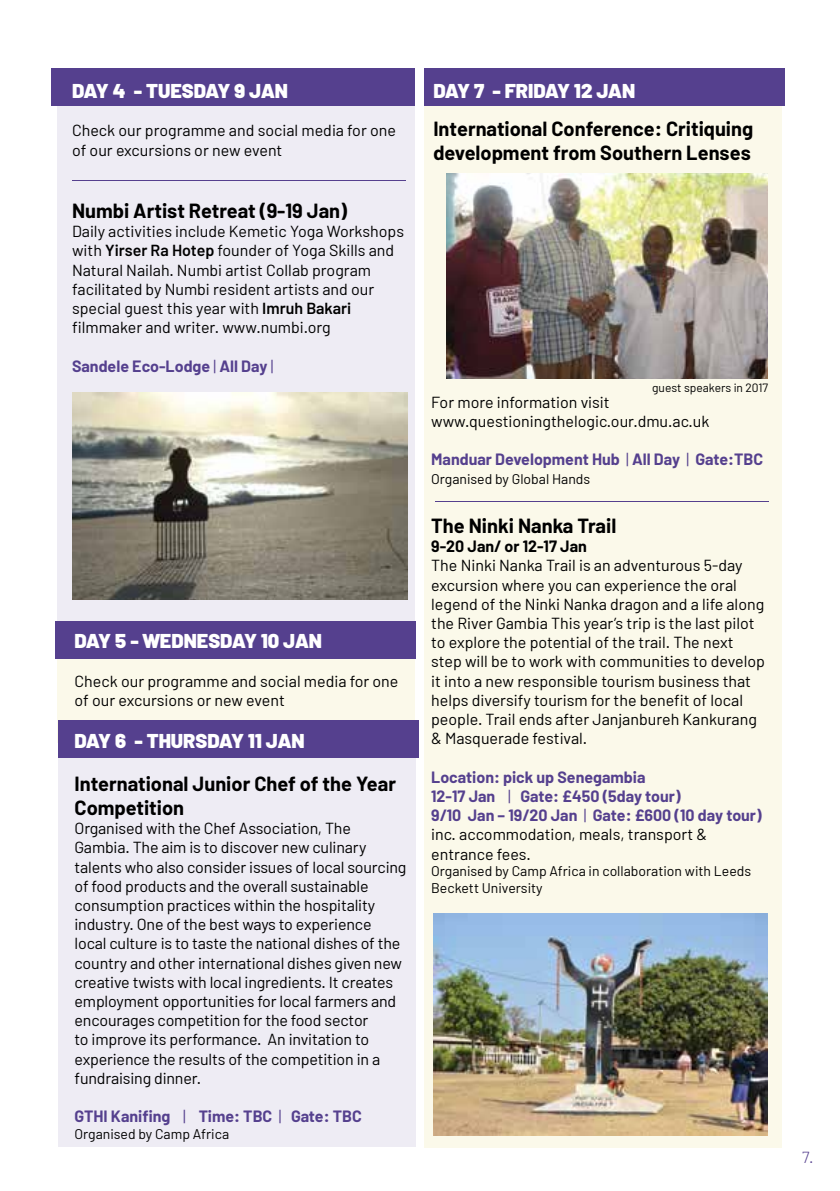
<style>
.page{position:relative;width:840px;height:1191px;background:#fff}
.page>*{position:absolute;margin:0;border:0;box-sizing:border-box;transform-origin:0 0}
.t1{font:700 20px/24px "Barlow";color:#000}
.t2{font:900 20px "Barlow";color:#fff}
.t3{font:16px/19.2px "Barlow";letter-spacing:-.005em;color:#000}
.t4{font:700 16px/19.2px "Barlow";color:#55408e}
.t5{font:700 16px "Barlow";color:#000}
.t6{font:300 16px "Barlow";color:#55408e}
.t7{font:14px/16.8px "Barlow";color:#000}
.t8{font:12px "Barlow";color:#000}
.s1{font-weight:600}
.s2{font-weight:400}
.s3{font-weight:400;color:#000}
</style>
<div class="page">
<div style="left:57px;top:87px;width:357px;height:545px;background:#eeecf4"></div>
<div style="left:424px;top:106px;width:358px;height:1041px;background:#fbf9ea"></div>
<div style="left:58px;top:733px;width:358px;height:414px;background:#eeecf4"></div>
<div style="left:57px;top:653px;width:357px;height:89px;background:#fbf9ea"></div>
<div style="left:55px;top:621px;width:361px;height:38px;background:#55408e"></div>
<div style="left:51px;top:68px;width:363px;height:38px;background:#55408e"></div>
<div style="left:58px;top:720px;width:360px;height:38px;background:#55408e"></div>
<hr style="left:72px;top:180px;width:333px;height:1px;background:#55408e">
<img style="left:446px;top:173px;width:321px;height:205px">
<div style="left:424px;top:68px;width:360px;height:38px;background:#55408e"></div>
<img style="left:433px;top:913px;width:334px;height:223px">
<hr style="left:435px;top:501px;width:333px;height:1px;background:#55408e">
<img style="left:72px;top:393px;width:336px;height:206px">
<p class="t2" style="left:72px;top:78px;width:217px">DAY 4 - TUESDAY 9 JAN</p>
<p class="t3" style="left:72px;top:121px;width:325px">Check our programme and social media for one of our excursions or new event</p>
<p class="t1" style="left:72px;top:199px;width:276px">Numbi Artist Retreat (9-19 Jan)</p>
<p class="t3" style="left:72px;top:221px;width:333px">Daily activities include Kemetic Yoga Workshops with <span class="s1">Yirser Ra Hotep</span> founder of Yoga Skills and Natural Nailah. Numbi artist Collab program facilitated by Numbi resident artists and our special guest this year with <span class="s1">Imruh Bakari </span>filmmaker and writer. www.numbi.org</p>
<p class="t4" style="left:72px;top:356px;width:203px">Sandele Eco-Lodge <span class="s2">|</span> All Day <span class="s2">|</span></p>
<p class="t2" style="left:74px;top:628px;width:249px">DAY 5 - WEDNESDAY 10 JAN</p>
<p class="t3" style="left:74px;top:671px;width:325px">Check our programme and social media for one of our excursions or new event</p>
<p class="t2" style="left:74px;top:728px;width:232px">DAY 6 - THURSDAY 11 JAN</p>
<p class="t1" style="left:74px;top:771px;width:323px">International Junior Chef of the Year<br>Competition</p>
<p class="t3" style="left:74px;top:818px;width:333px">Organised with the Chef Association, The Gambia. The aim is to discover new culinary talents who also consider issues of local sourcing of food products and the overall sustainable consumption practices within the hospitality industry. One of the best ways to experience local culture is to taste the national dishes of the country and other international dishes given new creative twists with local ingredients. It creates employment opportunities for local farmers and encourages competition for the food sector<br>to improve its performance. An invitation to experience the results of the competition in a fundraising dinner.</p>
<p class="t4" style="left:74px;top:1106px;width:288px">GTHI Kanifing <span class="s2">|</span> Time: TBC <span class="s2">|</span> Gate: TBC</p>
<p class="t7" style="left:74px;top:1125px;width:156px">Organised by Camp Africa</p>
<p class="t2" style="left:433px;top:78px;width:203px">DAY 7 - FRIDAY 12 JAN</p>
<p class="t1" style="left:433px;top:117px;width:321px">International Conference: Critiquing development from Southern Lenses</p>
<p class="t8" style="left:651px;top:380px;width:117px">guest speakers in 2017</p>
<p class="t3" style="left:431px;top:392px;width:279px">For more information visit www.questioningthelogic.our.dmu.ac.uk</p>
<p class="t4" style="left:431px;top:450px;width:333px">Manduar Development Hub <span class="s2">|</span> All Day <span class="s2">|</span> Gate:TBC</p>
<p class="t7" style="left:431px;top:470px;width:160px">Organised by Global Hands</p>
<p class="t1" style="left:431px;top:513px;width:186px">The Ninki Nanka Trail</p>
<p class="t5" style="left:431px;top:536px;width:157px">9-20 Jan/ or 12-17 Jan</p>
<p class="t3" style="left:431px;top:555px;width:335px">The Ninki Nanka Trail is an adventurous 5-day excursion where you can experience the oral legend of the Ninki Nanka dragon and a life along the River Gambia This year’s trip is the last pilot to explore the potential of the trail. The next step will be to work with communities to develop it into a new responsible tourism business that helps diversify tourism for the benefit of local people. Trail ends after Janjanbureh Kankurang &amp; Masquerade festival.</p>
<p class="t4" style="left:431px;top:767px;width:332px">Location: pick up Senegambia<br>12-17 Jan <span class="s2">|</span> Gate: £450 (5day tour)<br>9/10 Jan – 19/20 Jan <span class="s2">|</span> Gate: £600 (10 day tour) <span class="s3">inc. accommodation, meals, transport &amp; entrance fees.</span></p>
<p class="t7" style="left:431px;top:862px;width:321px">Organised by Camp Africa in collaboration with Leeds<br>Beckett University</p>
<p class="t6" style="left:801px;top:1147px;width:13px">7.</p>
</div>
